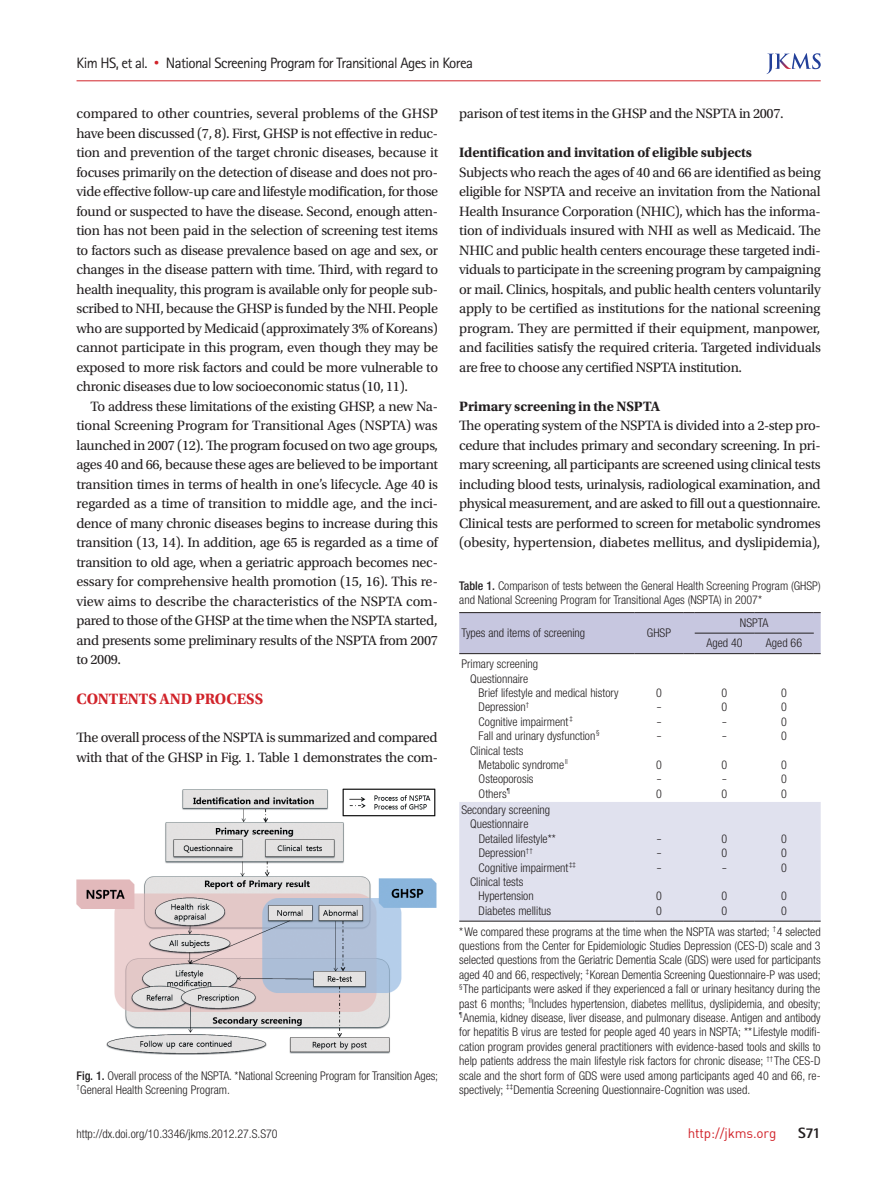
<style>
.page{position:relative;width:893px;height:1191px;background:#fff}
.page>*{position:absolute;margin:0;border:0;box-sizing:border-box;transform-origin:0 0}
.t1{font:700 15.75px "Utopia Std";letter-spacing:-.01em;color:#d1232a}
.t2{font:15px "Rotis Sans Serif Std";letter-spacing:-.04em;color:#231f20}
.t3{font:800 15px "Rotis Sans Serif Std";color:#231f20}
.t4{font:14.25px/19.5px "Utopia Std";letter-spacing:-.025em;color:#231f20;text-align:justify}
.t5{font:700 14.25px "Utopia Std";letter-spacing:-.01em;color:#231f20}
.t6{font:13.5px "Dinreg";letter-spacing:-.01em;color:#d1232a}
.t7{font:300 condensed 12px/14.4px "Helvetica Neue LT Std";color:#231f20;text-align:justify}
.t8{font:300 condensed 12px/14.4px "Helvetica Neue LT Std";color:#231f20;text-align:justify;scale:1.5 1}
.s1{font-family:"Dotum";color:#d1232a}
.s2{font-weight:500}
</style>
<div class="page">
<hr style="left:77px;top:80px;width:744px;height:1px;background:#d1232a">
<svg style="left:766px;top:53px;width:55px;height:21px"></svg>
<img style="left:77px;top:788px;width:360px;height:266px">
<div style="left:459px;top:802px;width:362px;height:119px;background:#e0e1ee"></div>
<svg style="left:459px;top:612px;width:362px;height:42px;background:#bebed6"></svg>
<hr style="left:459px;top:921px;width:175px;height:1px;background:#231f20">
<hr style="left:634px;top:921px;width:50px;height:1px;background:#231f20">
<hr style="left:695px;top:921px;width:59px;height:1px;background:#231f20">
<hr style="left:754px;top:921px;width:60px;height:1px;background:#231f20">
<p class="t2" style="left:77px;top:54px;width:398px">Kim HS, et al. <span class="s1">•</span> National Screening Program for Transitional Ages in Korea</p>
<p class="t4" style="left:77px;top:104px;width:363px">compared to other countries, several problems of the GHSP have been discussed (7, 8). First, GHSP is not effective in reduc&shy;tion and prevention of the target chronic diseases, because it focuses primarily on the detection of disease and does not pro&shy;vide effective follow-up care and lifestyle modification, for those found or suspected to have the disease. Second, enough atten&shy;tion has not been paid in the selection of screening test items to factors such as disease prevalence based on age and sex, or changes in the disease pattern with time. Third, with regard to health inequality, this program is available only for people sub&shy;scribed to NHI, because the GHSP is funded by the NHI. People who are supported by Medicaid (approximately 3% of Koreans) cannot participate in this program, even though they may be exposed to more risk factors and could be more vulnerable to chronic diseases due to low socioeconomic status (10, 11).</p>
<p class="t4" style="left:77px;top:396px;width:363px;text-indent:14px">To address these limitations of the existing GHSP, a new Na&shy;tional Screening Program for Transitional Ages (NSPTA) was launched in 2007 (12). The program focused on two age groups, ages 40 and 66, because these ages are believed to be important transition times in terms of health in one’s lifecycle. Age 40 is regarded as a time of transition to middle age, and the inci&shy;dence of many chronic diseases begins to increase during this transition (13, 14). In addition, age 65 is regarded as a time of transition to old age, when a geriatric approach becomes nec&shy;essary for comprehensive health promotion (15, 16). This re&shy;view aims to describe the characteristics of the NSPTA com&shy;pared to those of the GHSP at the time when the NSPTA started, and presents some preliminary results of the NSPTA from 2007 to 2009.</p>
<p class="t1" style="left:77px;top:690px;width:188px">CONTENTS AND PROCESS</p>
<p class="t4" style="left:77px;top:728px;width:363px">The overall process of the NSPTA is summarized and compared with that of the GHSP in Fig. 1. Table 1 demonstrates the com-</p>
<p class="t7" style="left:77px;top:1068px;width:363px"><span class="s2">Fig. 1.</span> Overall process of the NSPTA. *National Screening Program for Transition Ages; <sup>†</sup>General Health Screening Program.</p>
<p class="t4" style="left:459px;top:104px;width:326px">parison of test items in the GHSP and the NSPTA in 2007.</p>
<p class="t5" style="left:459px;top:144px;width:294px">Identification and invitation of eligible subjects</p>
<p class="t4" style="left:459px;top:163px;width:363px">Subjects who reach the ages of 40 and 66 are identified as being eligible for NSPTA and receive an invitation from the National Health Insurance Corporation (NHIC), which has the informa&shy;tion of individuals insured with NHI as well as Medicaid. The NHIC and public health centers encourage these targeted indi&shy;viduals to participate in the screening program by campaigning or mail. Clinics, hospitals, and public health centers voluntarily apply to be certified as institutions for the national screening program. They are permitted if their equipment, manpower, and facilities satisfy the required criteria. Targeted individuals are free to choose any certified NSPTA institution.</p>
<p class="t5" style="left:459px;top:398px;width:202px">Primary screening in the NSPTA</p>
<p class="t4" style="left:459px;top:416px;width:363px">The operating system of the NSPTA is divided into a 2-step pro&shy;cedure that includes primary and secondary screening. In pri&shy;mary screening, all participants are screened using clinical tests including blood tests, urinalysis, radiological examination, and physical measurement, and are asked to fill out a questionnaire.<br>Clinical tests are performed to screen for metabolic syndromes (obesity, hypertension, diabetes mellitus, and dyslipidemia),</p>
<p class="t7" style="left:459px;top:578px;width:363px"><span class="s2">Table 1.</span> Comparison of tests between the General Health Screening Program (GHSP) and National Screening Program for Transitional Ages (NSPTA) in 2007*</p>
<p class="t7" style="left:461px;top:625px;width:125px">Types and items of screening</p>
<p class="t7" style="left:647px;top:625px;width:26px">GHSP</p>
<p class="t7" style="left:706px;top:612px;width:64px;line-height:20.5px;text-indent:34px">NSPTA<br>Aged 40</p>
<p class="t7" style="left:766px;top:636px;width:38px">Aged 66</p>
<p class="t7" style="left:461px;top:656px;width:78px">Primary screening</p>
<p class="t7" style="left:470px;top:671px;width:60px">Questionnaire</p>
<p class="t7" style="left:479px;top:685px;width:141px">Brief lifestyle and medical history</p>
<p class="t7" style="left:479px;top:700px;width:52px">Depression<sup>†</sup></p>
<p class="t7" style="left:479px;top:714px;width:96px">Cognitive impairment <sup>‡</sup></p>
<p class="t7" style="left:479px;top:728px;width:123px">Fall and urinary dysfunction <sup>§</sup></p>
<p class="t7" style="left:470px;top:743px;width:55px">Clinical tests</p>
<p class="t7" style="left:479px;top:757px;width:90px">Metabolic syndrome<sup>ll</sup></p>
<p class="t7" style="left:479px;top:772px;width:56px">Osteoporosis</p>
<p class="t7" style="left:479px;top:786px;width:33px">Others<sup>¶</sup></p>
<p class="t7" style="left:656px;top:685px;width:7px">0 - - -</p>
<p class="t7" style="left:656px;top:757px;width:7px">0 - 0</p>
<p class="t7" style="left:721px;top:685px;width:7px">0<br>0 - -</p>
<p class="t7" style="left:721px;top:757px;width:7px">0 - 0</p>
<p class="t7" style="left:781px;top:685px;width:7px">0<br>0<br>0<br>0</p>
<p class="t7" style="left:781px;top:757px;width:7px">0<br>0<br>0</p>
<p class="t7" style="left:470px;top:802px;width:82px;text-indent:-9px">Secondary screening<br>Questionnaire</p>
<p class="t7" style="left:479px;top:831px;width:79px">Detailed lifestyle**</p>
<p class="t7" style="left:479px;top:845px;width:56px">Depression<sup>††</sup></p>
<p class="t7" style="left:479px;top:860px;width:99px">Cognitive impairment <sup>‡‡</sup></p>
<p class="t7" style="left:470px;top:874px;width:55px">Clinical tests</p>
<p class="t7" style="left:479px;top:889px;width:57px">Hypertension</p>
<p class="t7" style="left:479px;top:903px;width:74px">Diabetes mellitus</p>
<p class="t7" style="left:781px;top:831px;width:7px">0<br>0<br>0</p>
<p class="t7" style="left:781px;top:889px;width:7px">0<br>0</p>
<p class="t7" style="left:459px;top:924px;width:363px">*We compared these programs at the time when the NSPTA was started; <sup>†</sup>4 selected questions from the Center for Epidemiologic Studies Depression (CES-D) scale and 3 selected questions from the Geriatric Dementia Scale (GDS) were used for participants aged 40 and 66, respectively; <sup>‡</sup>Korean Dementia Screening Questionnaire-P was used; <sup>§</sup>The participants were asked if they experienced a fall or urinary hesitancy during the past 6 months; <sup>ll</sup>Includes hypertension, diabetes mellitus, dyslipidemia, and obesity; <sup>¶</sup>Anemia, kidney disease, liver disease, and pulmonary disease. Antigen and antibody for hepatitis B virus are tested for people aged 40 years in NSPTA; **Lifestyle modifi&shy;cation program provides general practitioners with evidence-based tools and skills to help patients address the main lifestyle risk factors for chronic disease; <sup>††</sup>The CES-D scale and the short form of GDS were used among participants aged 40 and 66, re&shy;spectively; <sup>‡‡</sup>Dementia Screening Questionnaire-Cognition was used.</p>
<p class="t7" style="left:721px;top:831px;width:7px">0<br>0 -</p>
<p class="t7" style="left:722px;top:889px;width:7px">0<br>0</p>
<p class="t8" style="left:656px;top:831px;width:5px">- - -</p>
<p class="t7" style="left:656px;top:889px;width:7px">0<br>0</p>
<p class="t7" style="left:77px;top:1126px;width:203px">http://dx.doi.org/10.3346/jkms.2012.27.S.S70</p>
<p class="t6" style="left:688px;top:1124px;width:90px">http://jkms.org</p>
<p class="t3" style="left:798px;top:1123px;width:24px">S71</p>
</div>
